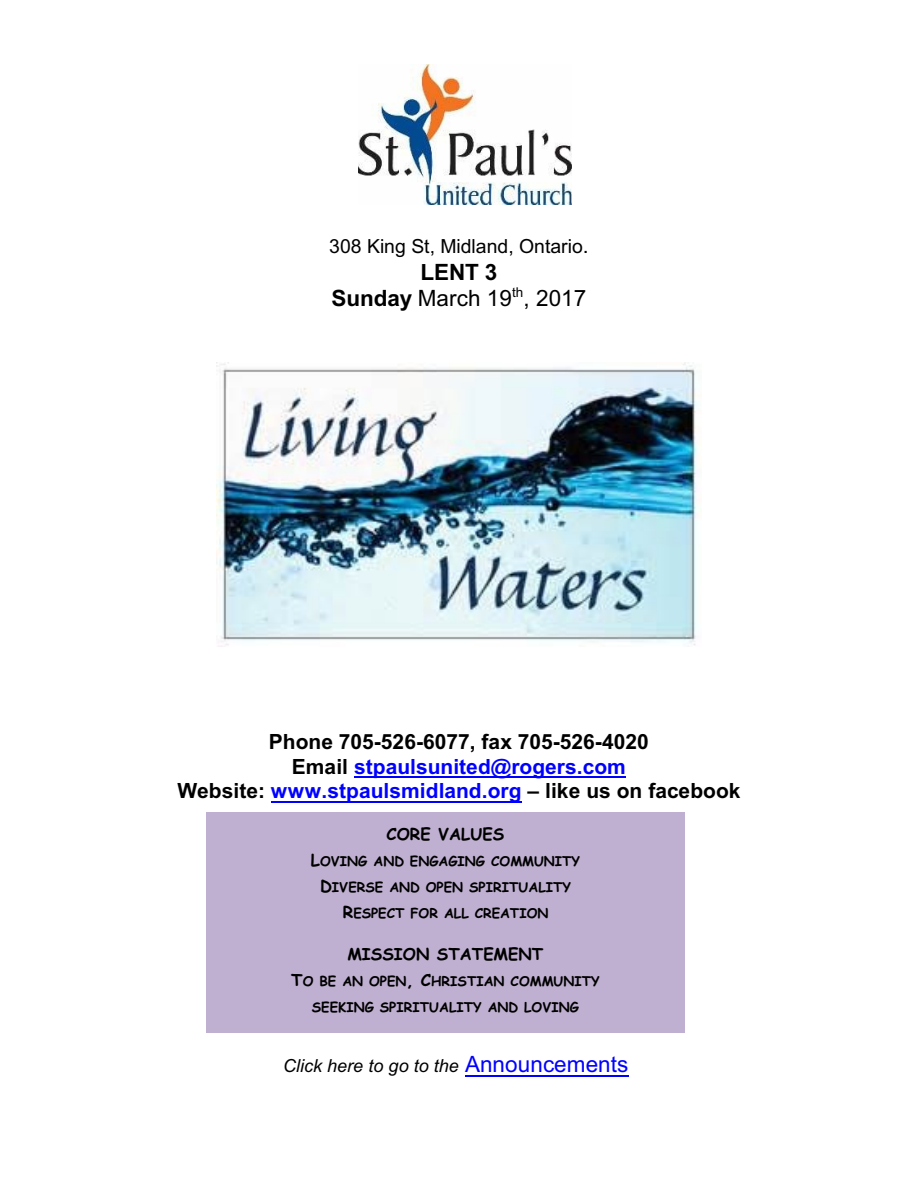
<style>
.page{position:relative;width:918px;height:1188px;background:#fff}
.page>*{position:absolute;margin:0;border:0;box-sizing:border-box;transform-origin:0 0}
.t1{font:22.5px/26.7px "Arial";color:#000;text-align:center}
.t2{font:700 21px/24.9px "Arial";color:#000;text-align:center}
.t3{font:19.5px "Arial";color:#000}
.t4{font:italic 18px "Arial";color:#000}
.t5{font:700 16.5px "Comic Sans MS";color:#000}
.t6{font:700 13.5px/26px "Comic Sans MS";color:#000;text-align:center}
.t7{font:13.5px "Arial";color:#000}
.s1{font-size:21px}
.s2{font-weight:700}
.s3{color:#00f}
.s4{font-size:16.5px}
.s5{font-style:normal;font-size:22.5px;color:#00f}
</style>
<div class="page">
<img style="left:359px;top:65px;width:213px;height:140px">
<img style="left:216px;top:363px;width:486px;height:282px">
<div style="left:206px;top:813px;width:479px;height:220px;background:#bfb0d1"></div>
<hr style="left:354px;top:777px;width:272px;height:1px;background:#00f">
<hr style="left:271px;top:801px;width:251px;height:2px;background:#00f">
<hr style="left:465px;top:1075px;width:164px;height:2px;background:#00f">
<h3 class="t3" style="left:329px;top:239px;width:261px">308 King St, Midland, Ontario<span class="s1">.</span></h3>
<h1 class="t1" style="left:331px;top:260px;width:257px"><span class="s2">LENT 3<br>Sunday</span> March 19 , 2017</h1>
<p class="t7" style="left:512px;top:287px;width:13px">th</p>
<h2 class="t2" style="left:177px;top:731px;width:565px">Phone 705-526-6077, fax 705-526-4020<br>Email <span class="s3">stpaulsunited@rogers.com<br></span>Website: <span class="s3">www.stpaulsmidland.org</span> – like us on facebook</h2>
<p class="t5" style="left:387px;top:827px;width:119px">CORE VALUES</p>
<p class="t6" style="left:311px;top:849px;width:271px"><span class="s4">L</span>OVING AND ENGAGING COMMUNITY<br><span class="s4">D</span>IVERSE AND OPEN SPIRITUALITY<br><span class="s4">R</span>ESPECT FOR ALL CREATION</p>
<p class="t5" style="left:347px;top:947px;width:198px">MISSION STATEMENT</p>
<p class="t6" style="left:291px;top:970px;width:310px;line-height:25.3px"><span class="s4">T</span>O BE AN OPEN<span class="s4">, C</span>HRISTIAN COMMUNITY<br>SEEKING SPIRITUALITY AND LOVING</p>
<h3 class="t4" style="left:283px;top:1059px;width:347px">Click here to go to the <span class="s5">Announcements</span></h3>
</div>
